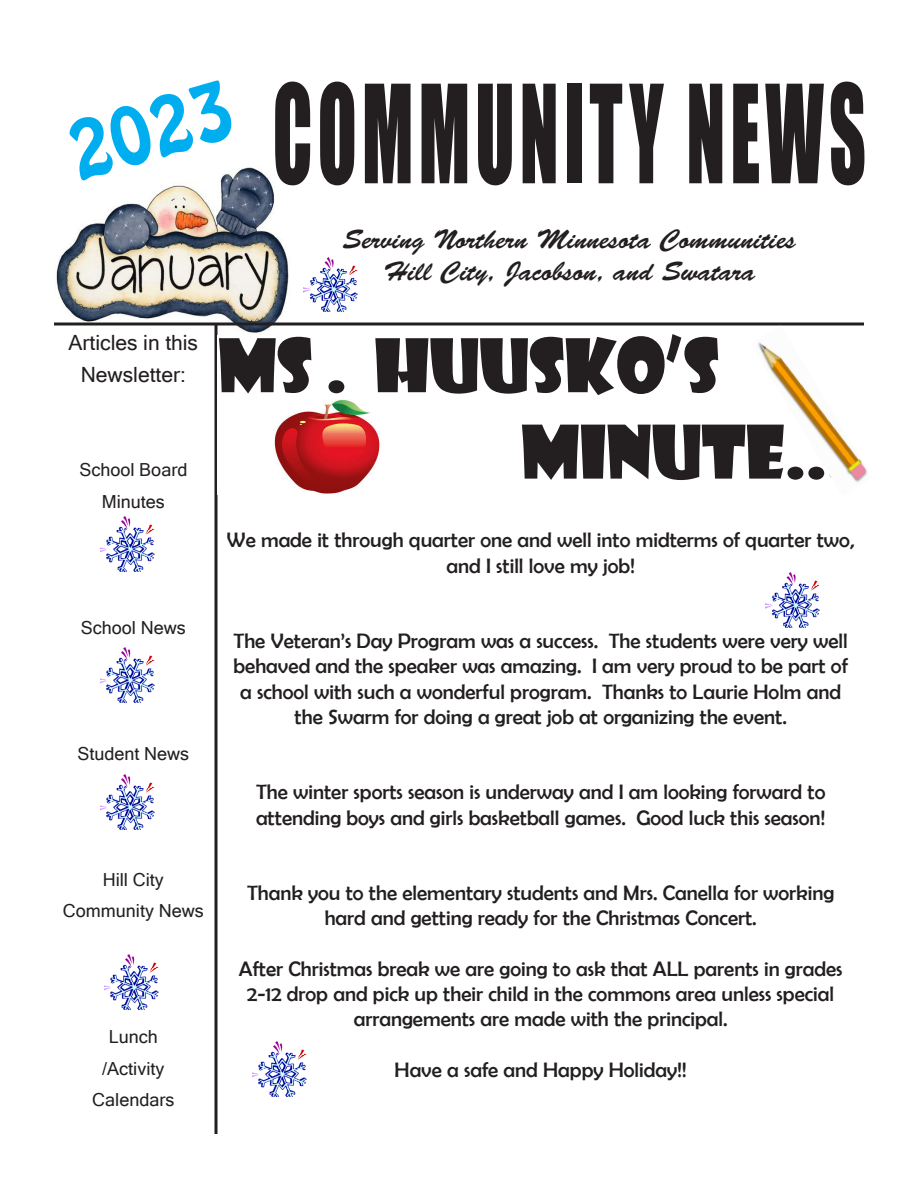
<style>
.page{position:relative;width:918px;height:1188px;background:#fff}
.page>*{position:absolute;margin:0;border:0;box-sizing:border-box;transform-origin:0 0}
.t1{font:126px "Impact";letter-spacing:.07em;color:#231f20;scale:.57 1}
.t2{font:72px "Showcard Gothic";letter-spacing:-.01em;color:#231f20}
.t3{font:72px "Hobo Std";color:#00aeef}
.t4{font:27px "Brush Script Std";color:#231f20}
.t5{font:21px/25.2px "Berlin Sans FB";color:#231f20;text-align:center}
.t6{font:21px/31.5px "Microsoft Sans Serif";color:#231f20;text-align:center}
.t7{font:18px/31.5px "Microsoft Sans Serif";color:#231f20;text-align:center}
</style>
<div class="page">
<img style="left:56px;top:167px;width:233px;height:166px">
<svg style="left:54px;top:322px;width:810px;height:4px;background:#575455"></svg>
<svg style="left:214px;top:324px;width:4px;height:810px;background:#5e5b5c"></svg>
<img style="left:100px;top:516px;width:54px;height:56px">
<img style="left:100px;top:648px;width:54px;height:55px">
<img style="left:100px;top:774px;width:54px;height:56px">
<img style="left:104px;top:954px;width:54px;height:56px">
<img style="left:766px;top:572px;width:54px;height:56px">
<img style="left:303px;top:257px;width:54px;height:55px">
<img style="left:252px;top:1042px;width:54px;height:55px">
<div style="left:281px;top:327px;width:501px;height:51px;background:#fff"></div>
<img style="left:274px;top:400px;width:106px;height:94px">
<img style="left:758px;top:342px;width:109px;height:140px">
<p class="t3" style="left:57px;top:105px;width:169px;rotate:-16deg">2023</p>
<p class="t1" style="left:273px;top:36px;width:1043px">COMMUNITY NEWS</p>
<p class="t4" style="left:343px;top:224px;width:455px">Serving Northern Minnesota Communities</p>
<p class="t4" style="left:384px;top:257px;width:373px">Hill City, Jacobson, and Swatara</p>
<p class="t6" style="left:69px;top:327px;width:131px">Articles in this<br>Newsletter:</p>
<p class="t7" style="left:79px;top:454px;width:109px">School Board<br>Minutes</p>
<p class="t7" style="left:81px;top:611px;width:106px">School News</p>
<p class="t7" style="left:77px;top:737px;width:113px">Student News</p>
<p class="t2" style="left:218px;top:318px;width:503px">MS . HUUSKO’S</p>
<p class="t2" style="left:520px;top:404px;width:329px">MINUTE...</p>
<p class="t5" style="left:227px;top:528px;width:629px">We made it through quarter one and well into midterms of quarter two, and I still love my job!</p>
<p class="t5" style="left:234px;top:628px;width:616px">The Veteran’s Day Program was a success. The students were very well behaved and the speaker was amazing. I am very proud to be part of a school with such a wonderful program. Thanks to Laurie Holm and the Swarm for doing a great job at organizing the event.</p>
<p class="t5" style="left:256px;top:780px;width:571px;text-align:left">The winter sports season is underway and I am looking forward to attending boys and girls basketball games. Good luck this season!</p>
<p class="t7" style="left:63px;top:863px;width:142px">Hill City<br>Community News</p>
<p class="t7" style="left:109px;top:1021px;width:51px">Lunch</p>
<p class="t7" style="left:92px;top:1052px;width:84px">/Activity<br>Calendars</p>
<p class="t5" style="left:247px;top:880px;width:589px">Thank you to the elementary students and Mrs. Canella for working hard and getting ready for the Christmas Concert.</p>
<p class="t5" style="left:239px;top:956px;width:605px">After Christmas break we are going to ask that ALL parents in grades<br>2-12 drop and pick up their child in the commons area unless special arrangements are made with the principal.</p>
<p class="t5" style="left:395px;top:1057px;width:294px">Have a safe and Happy Holiday!!</p>
</div>
